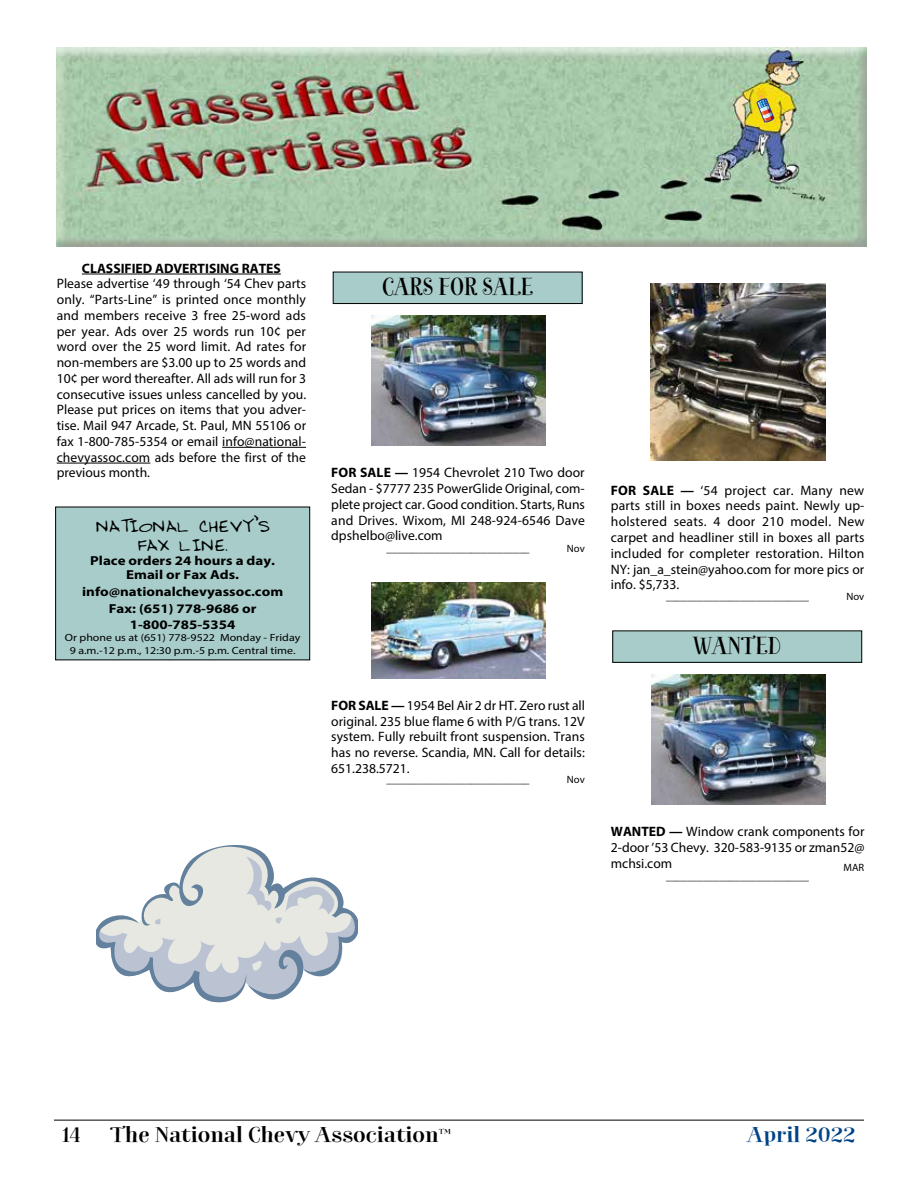
<style>
.page{position:relative;width:918px;height:1188px;background:#fff}
.page>*{position:absolute;margin:0;border:0;box-sizing:border-box;transform-origin:0 0}
.t1{font:900 24px "Bach";color:#000;scale:.95 1}
.t2{font:900 21px "Bach";color:#000;scale:1.15 1}
.t3{font:900 21px "Bach";color:#004387;scale:1.15 1}
.t4{font:900 21px "Bach";color:#000}
.t5{font:18.9px/18.3px "Architect 1";color:#000;text-align:center;scale:1.14 1}
.t6{font:13.65px/15.8px "Myriad Pro";color:#000;text-align:justify}
.t7{font:700 13.65px "Myriad Pro";color:#000}
.t8{font:700 13.05px/14.4px "Myriad Pro";color:#000;text-align:center;scale:1.14 1}
.t9{font:10.65px "Myriad Pro";color:#000}
.t10{font:10.65px "Myriad Pro";color:#000}
.t11{font:10.5px/12.6px "Myriad Pro";color:#000;text-align:center;scale:1.14 1}
.t12{font:900 7.2px "Bach";color:#000;scale:1.15 1}
.s1{font-weight:700}
</style>
<div class="page">
<hr style="left:54px;top:1120px;width:810px;height:1px;background:#000">
<img style="left:56px;top:47px;width:810px;height:199px">
<div style="left:333px;top:272px;width:249px;height:32px;background:#a7ccca"></div>
<div style="left:333px;top:272px;width:250px;height:32px;border:1px solid #000"></div>
<img style="left:372px;top:315px;width:173px;height:131px">
<img style="left:372px;top:583px;width:173px;height:95px">
<hr style="left:82px;top:274px;width:199px;height:1px;background:#000">
<hr style="left:222px;top:447px;width:84px;height:1px;background:#000">
<hr style="left:57px;top:463px;width:93px;height:1px;background:#000">
<img style="left:650px;top:283px;width:175px;height:178px">
<div style="left:613px;top:631px;width:249px;height:31px;background:#a7ccca"></div>
<div style="left:612px;top:630px;width:250px;height:33px;border:1px solid #000"></div>
<img style="left:651px;top:674px;width:174px;height:131px">
<div style="left:56px;top:507px;width:254px;height:153px;background:#a7ccca"></div>
<div style="left:55px;top:507px;width:255px;height:153px;border:1px solid #000"></div>
<svg style="left:755px;top:89px;width:19px;height:33px"></svg>
<svg style="left:96px;top:845px;width:261px;height:158px"></svg>
<p class="t7" style="left:82px;top:259px;width:200px">CLASSIFIED ADVERTISING RATES</p>
<p class="t6" style="left:57px;top:276px;width:251px">Please advertise ‘49 through ‘54 Chev parts only. “Parts-Line” is printed once monthly and members receive 3 free 25-word ads per year. Ads over 25 words run 10¢ per word over the 25 word limit. Ad rates for non-members are $3.00 up to 25 words and 10¢ per word thereafter. All ads will run for 3 consecutive issues unless cancelled by you.<br>Please put prices on items that you adver&shy;tise. Mail 947 Arcade, St. Paul, MN 55106 or fax 1-800-785-5354 or email info@national&shy;chevyassoc.com ads before the first of the previous month.</p>
<h3 class="t5" style="left:96px;top:517px;width:154px">NATIONAL CHEVY’S<br>FAX LINE.</h3>
<p class="t8" style="left:90px;top:553px;width:164px">Place orders 24 hours a day.<br>Email or Fax Ads.</p>
<p class="t8" style="left:82px;top:583px;width:178px;line-height:17px">info@nationalchevyassoc.com<br>Fax: (651) 778-9686 or</p>
<p class="t8" style="left:130px;top:617px;width:94px">1-800-785-5354</p>
<p class="t11" style="left:65px;top:631px;width:208px">Or phone us at (651) 778-9522 Monday - Friday<br>9 a.m.-12 p.m., 12:30 p.m.-5 p.m. Central time.</p>
<h1 class="t1" style="left:382px;top:273px;width:161px">CARS FOR SALE</h1>
<p class="t6" style="left:331px;top:465px;width:255px"><span class="s1">FOR SALE —</span> 1954 Chevrolet 210 Two door Sedan - $7777 235 PowerGlide Original, com&shy;plete project car. Good condition. Starts, Runs and Drives. Wixom, MI 248-924-6546 Dave dpshelbo@live.com</p>
<p class="t9" style="left:386px;top:542px;width:145px">___________________________</p>
<p class="t10" style="left:567px;top:542px;width:19px">Nov</p>
<p class="t6" style="left:331px;top:697px;width:255px"><span class="s1">FOR SALE —</span> 1954 Bel Air 2 dr HT. Zero rust all original. 235 blue flame 6 with P/G trans. 12V system. Fully rebuilt front suspension. Trans has no reverse. Scandia, MN. Call for details:<br>651.238.5721.</p>
<p class="t9" style="left:386px;top:773px;width:145px">___________________________</p>
<p class="t10" style="left:567px;top:773px;width:19px">Nov</p>
<p class="t6" style="left:611px;top:482px;width:255px"><span class="s1">FOR SALE —</span> ‘54 project car. Many new parts still in boxes needs paint. Newly up&shy;holstered seats. 4 door 210 model. New carpet and headliner still in boxes all parts included for completer restoration. Hilton NY: jan_a_stein@yahoo.com for more pics or info. $5,733.</p>
<p class="t9" style="left:666px;top:590px;width:145px">___________________________</p>
<p class="t10" style="left:846px;top:590px;width:19px">Nov</p>
<h1 class="t1" style="left:693px;top:631px;width:94px">WANTED</h1>
<p class="t6" style="left:611px;top:823px;width:255px"><span class="s1">WANTED —</span> Window crank components for 2-door ’53 Chevy. 320-583-9135 or zman52@ mchsi.com</p>
<p class="t10" style="left:844px;top:860px;width:22px">MAR</p>
<p class="t9" style="left:666px;top:869px;width:145px">___________________________</p>
<h2 class="t4" style="left:62px;top:1122px;width:20px">14</h2>
<h2 class="t2" style="left:110px;top:1122px;width:287px">The National Chevy Association</h2>
<p class="t12" style="left:439px;top:1128px;width:12px">TM</p>
<h2 class="t3" style="left:747px;top:1122px;width:96px">April 2022</h2>
</div>
